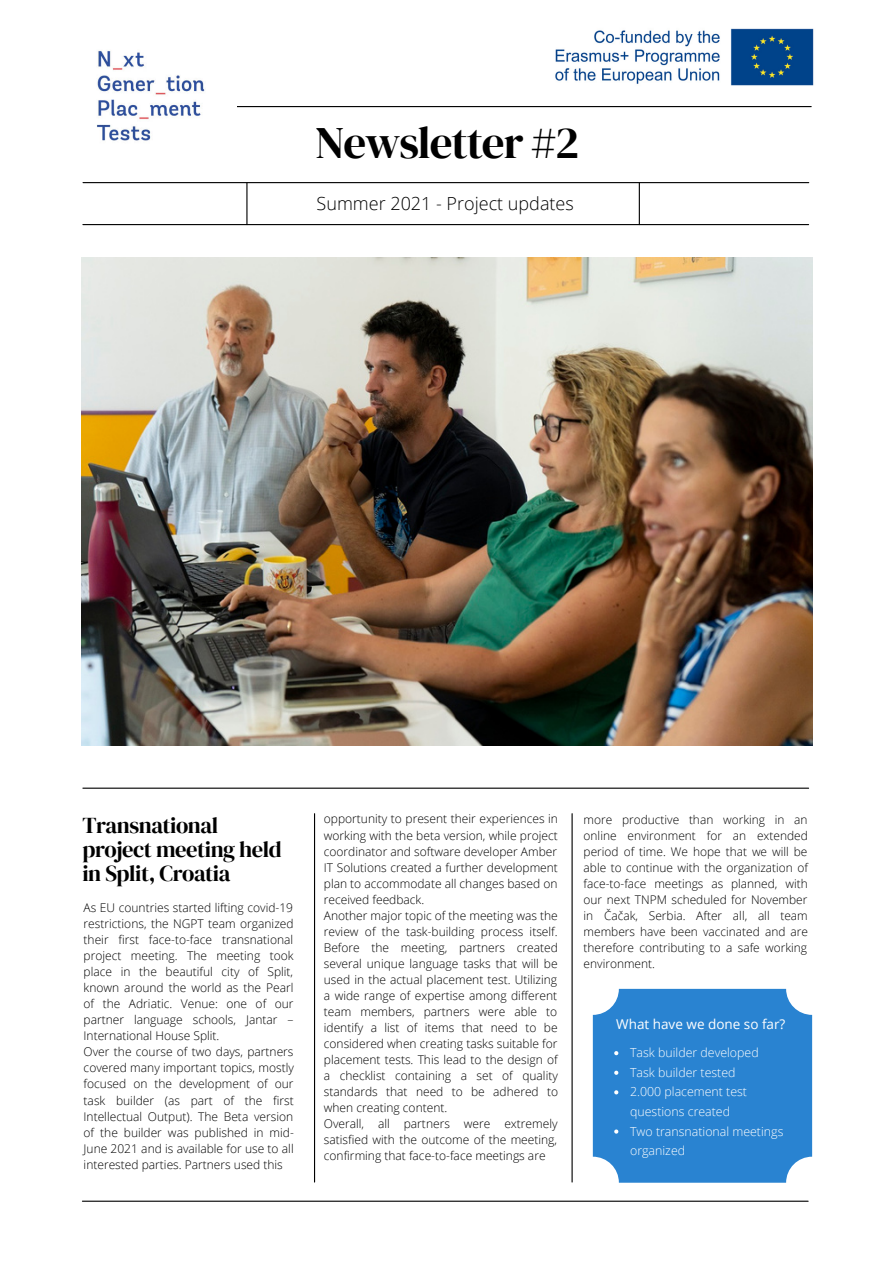
<style>
.page{position:relative;width:894px;height:1264px;background:#fff}
.page>*{position:absolute;margin:0;border:0;box-sizing:border-box;transform-origin:0 0}
.t1{font:45px "DM Serif Display";letter-spacing:-.025em;color:#000}
.t2{font:22.5px/23.7px "DM Serif Display";letter-spacing:-.02em;color:#000}
.t3{font:300 18px "Open Sans";color:#000}
.t4{font:13.5px "Open Sans";color:#fff}
.t5{font:300 12.45px/19.6px "Open Sans";color:#fff}
.t6{font:300 12px/16px "Open Sans";color:#000;text-align:justify}
</style>
<div class="page">
<hr style="left:85px;top:106px;width:726px;height:1px;background:#000">
<hr style="left:83px;top:182px;width:725px;height:1px;background:#000">
<hr style="left:83px;top:224px;width:725px;height:1px;background:#000">
<hr style="left:246px;top:183px;width:1px;height:41px;background:#000">
<hr style="left:638px;top:183px;width:1px;height:41px;background:#000">
<hr style="left:83px;top:787px;width:725px;height:1px;background:#000">
<hr style="left:314px;top:813px;width:1px;height:368px;background:#000">
<hr style="left:571px;top:813px;width:1px;height:368px;background:#000">
<hr style="left:82px;top:1200px;width:725px;height:1px;background:#000">
<div style="left:592px;top:988px;width:219px;height:194px;background:#2983d1;border-radius:26px"></div>
<img style="left:555px;top:28px;width:259px;height:58px">
<img style="left:85px;top:50px;width:151px;height:91px">
<img style="left:81px;top:257px;width:731px;height:488px">
<svg style="left:614px;top:1051px;width:4px;height:4px"></svg>
<svg style="left:614px;top:1070px;width:4px;height:4px"></svg>
<svg style="left:614px;top:1090px;width:4px;height:4px"></svg>
<svg style="left:614px;top:1129px;width:4px;height:4px"></svg>
<p class="t1" style="left:315px;top:112px;width:265px">Newsletter #2</p>
<p class="t3" style="left:316px;top:191px;width:259px">Summer 2021 - Project updates</p>
<p class="t2" style="left:82px;top:813px;width:201px">Transnational project meeting held in Split, Croatia</p>
<p class="t6" style="left:84px;top:899px;width:211px">As EU countries started lifting covid-19 restrictions, the NGPT team organized their first face-to-face transnational project meeting. The meeting took place in the beautiful city of Split, known around the world as the Pearl of the Adriatic. Venue: one of our partner language schools, Jantar – International House Split.</p>
<p class="t6" style="left:84px;top:1043px;width:212px">Over the course of two days, partners covered many important topics, mostly focused on the development of our task builder (as part of the first Intellectual Output). The Beta version of the builder was published in mid-June 2021 and is available for use to all interested parties. Partners used this</p>
<p class="t6" style="left:324px;top:810px;width:235px">opportunity to present their experiences in working with the beta version, while project coordinator and software developer Amber IT Solutions created a further development plan to accommodate all changes based on received feedback.</p>
<p class="t6" style="left:324px;top:906px;width:236px">Another major topic of the meeting was the review of the task-building process itself.<br>Before the meeting, partners created several unique language tasks that will be used in the actual placement test. Utilizing a wide range of expertise among different team members, partners were able to identify a list of items that need to be considered when creating tasks suitable for placement tests. This lead to the design of a checklist containing a set of quality standards that need to be adhered to when creating content.</p>
<p class="t6" style="left:324px;top:1115px;width:235px">Overall, all partners were extremely satisfied with the outcome of the meeting, confirming that face-to-face meetings are</p>
<p class="t6" style="left:583px;top:811px;width:226px">more productive than working in an online environment for an extended period of time. We hope that we will be able to continue with the organization of face-to-face meetings as planned, with our next TNPM scheduled for November in Čačak, Serbia. After all, all team members have been vaccinated and are therefore contributing to a safe working environment.</p>
<p class="t4" style="left:616px;top:1014px;width:171px">What have we done so far?</p>
<p class="t5" style="left:630px;top:1042px;width:130px">Task builder developed</p>
<p class="t5" style="left:630px;top:1062px;width:107px">Task builder tested</p>
<p class="t5" style="left:630px;top:1081px;width:118px">2.000 placement test questions created</p>
<p class="t5" style="left:630px;top:1120px;width:155px">Two transnational meetings organized</p>
</div>
